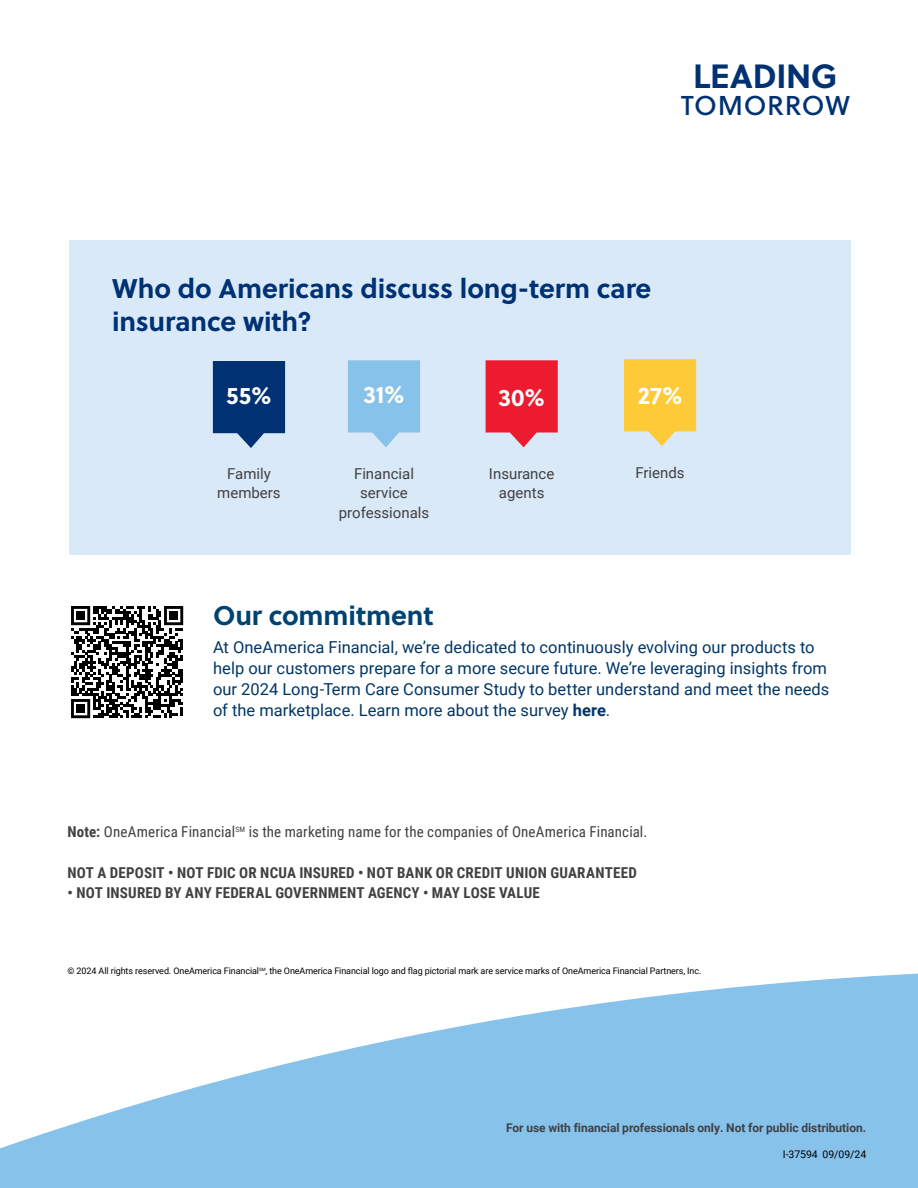
<style>
.page{position:relative;width:918px;height:1188px;background:#fff}
.page>*{position:absolute;margin:0;border:0;box-sizing:border-box;transform-origin:0 0}
.t1{font:700 33.6px "Soleil";letter-spacing:-.01em;color:#003273}
.t2{font:27.15px "Soleil Bk";letter-spacing:.025em;color:#003273}
.t3{font:700 27px/33px "Soleil";letter-spacing:-.005em;color:#003273}
.t4{font:700 27px "Soleil";letter-spacing:-.005em;color:#004271}
.t5{font:700 24px "Soleil";letter-spacing:.01em;color:#fff}
.t6{font:16.5px/21px "Roboto";letter-spacing:.005em;color:#003667}
.t7{font:700 15px "Roboto Condensed";letter-spacing:.015em;color:#414042}
.t8{font:15px "Roboto Condensed";letter-spacing:.01em;color:#414042}
.t9{font:15px/19.5px "Roboto";color:#414042;text-align:center}
.t10{font:700 12px "Roboto";letter-spacing:-.005em;color:#414042}
.t11{font:10.5px "Roboto";letter-spacing:-.005em;color:#000}
.t12{font:9px "Roboto";letter-spacing:-.01em;color:#000}
.s1{font-weight:700}
</style>
<div class="page">
<svg style="left:0;top:973px;width:918px;height:215px;fill:#87c2ea"></svg>
<div style="left:69px;top:240px;width:781px;height:315px;background:#d9e9f7"></div>
<svg style="left:213px;top:361px;width:72px;height:87px;background:#1d4b85"></svg>
<svg style="left:348px;top:360px;width:72px;height:87px;background:#92c7eb"></svg>
<svg style="left:486px;top:360px;width:72px;height:87px;background:#ea384c"></svg>
<svg style="left:624px;top:359px;width:72px;height:87px"></svg>
<div style="left:637px;top:376px;width:46px;height:39px;background:#ffca38"></div>
<svg style="left:71px;top:606px;width:112px;height:112px"></svg>
<div style="left:77px;top:611px;width:8px;height:9px;background:#000"></div>
<div style="left:170px;top:611px;width:8px;height:9px;background:#000"></div>
<div style="left:77px;top:705px;width:8px;height:8px;background:#000"></div>
<h1 class="t1" style="left:693px;top:50px;width:146px">LEADING</h1>
<h2 class="t2" style="left:681px;top:85px;width:171px">TOMORROW</h2>
<h3 class="t3" style="left:112px;top:271px;width:541px">Who do Americans discuss long-term care insurance with?</h3>
<h3 class="t5" style="left:226px;top:377px;width:47px">55%</h3>
<p class="t9" style="left:217px;top:463px;width:65px">Family members</p>
<h3 class="t5" style="left:363px;top:376px;width:43px">31%</h3>
<p class="t9" style="left:339px;top:463px;width:92px">Financial service professionals</p>
<h3 class="t5" style="left:498px;top:378px;width:48px">30%</h3>
<p class="t9" style="left:489px;top:463px;width:67px">Insurance agents</p>
<h3 class="t5" style="left:637px;top:377px;width:47px">27%</h3>
<p class="t9" style="left:635px;top:462px;width:51px">Friends</p>
<h3 class="t4" style="left:213px;top:595px;width:222px">Our commitment</h3>
<p class="t6" style="left:213px;top:636px;width:618px">At OneAmerica Financial, we’re dedicated to continuously evolving our products to help our customers prepare for a more secure future. We’re leveraging insights from our 2024 Long-Term Care Consumer Study to better understand and meet the needs of the marketplace. Learn more about the survey <span class="s1">here</span>.</p>
<p class="t8" style="left:68px;top:821px;width:581px"><span class="s1">Note:</span> OneAmerica Financial<sup>SM</sup> is the marketing name for the companies of OneAmerica Financial.</p>
<p class="t7" style="left:68px;top:862px;width:571px">NOT A DEPOSIT • NOT FDIC OR NCUA INSURED • NOT BANK OR CREDIT UNION GUARANTEED</p>
<p class="t7" style="left:68px;top:882px;width:474px">• NOT INSURED BY ANY FEDERAL GOVERNMENT AGENCY • MAY LOSE VALUE</p>
<p class="t12" style="left:68px;top:965px;width:635px">© 2024 All rights reserved. OneAmerica Financial<sup>SM</sup>, the OneAmerica Financial logo and flag pictorial mark are service marks of OneAmerica Financial Partners, Inc.</p>
<p class="t10" style="left:506px;top:1119px;width:362px">For use with financial professionals only. Not for public distribution.</p>
<p class="t11" style="left:783px;top:1147px;width:85px">I-37594 09/09/24</p>
</div>
